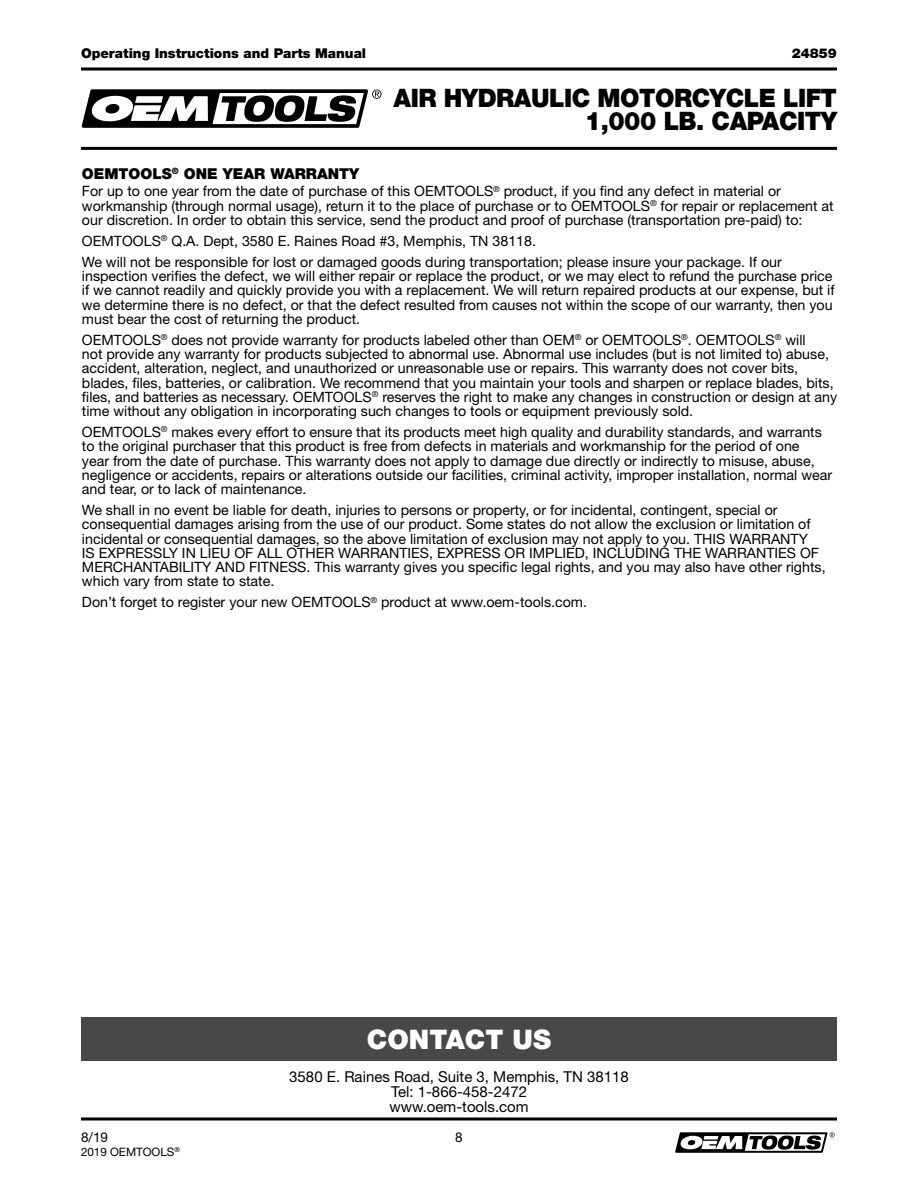
<style>
.page{position:relative;width:918px;height:1188px;background:#fff}
.page>*{position:absolute;margin:0;border:0;box-sizing:border-box;transform-origin:0 0}
.Body_copy_Headers{font:900 27px "Helvetica Neue LT";color:#fff}
.t1{font:900 25.5px/22.5px "Helvetica Neue LT";letter-spacing:-.02em;color:#000;text-align:right;scale:.96 1}
.t2{font:15px "Helvetica Neue LT";color:#000}
.Template_Bold_header{font:900 15px "Helvetica Neue LT";color:#000}
._24661_copy_no_inden{font:14.25px/14.2px "Helvetica Neue LT";color:#000}
.t3{font:900 13.5px "Helvetica Neue LT";color:#000}
.t4{font:13.5px "Helvetica Neue LT";color:#000}
.t5{font:11.7px "Helvetica Neue LT";color:#000}
</style>
<div class="page">
<hr style="left:81px;top:68px;width:756px;height:2px;background:#000">
<hr style="left:81px;top:147px;width:756px;height:3px;background:#000">
<hr style="left:81px;top:1118px;width:756px;height:2px;background:#000">
<svg style="left:82px;top:89px;width:299px;height:39px"></svg>
<svg style="left:675px;top:1132px;width:160px;height:21px"></svg>
<div style="left:81px;top:1017px;width:756px;height:43px;background:#484848"></div>
<p class="t3" style="left:81px;top:45px;width:287px">Operating Instructions and Parts Manual</p>
<p class="t3" style="left:792px;top:45px;width:47px">24859</p>
<h2 class="t1" style="left:394px;top:87px;width:463px">AIR HYDRAULIC MOTORCYCLE LIFT<br>1,000 LB. CAPACITY</h2>
<p class="Template_Bold_header" style="left:82px;top:164px;width:279px">OEMTOOLS<sup>®</sup> ONE YEAR WARRANTY</p>
<p class="_24661_copy_no_inden" style="left:82px;top:184px;width:753px">For up to one year from the date of purchase of this OEMTOOLS<sup>®</sup> product, if you find any defect in material or workmanship (through normal usage), return it to the place of purchase or to OEMTOOLS<sup>®</sup> for repair or replacement at our discretion. In order to obtain this service, send the product and proof of purchase (transportation pre-paid) to:</p>
<p class="_24661_copy_no_inden" style="left:82px;top:233px;width:456px">OEMTOOLS<sup>®</sup> Q.A. Dept, 3580 E. Raines Road #3, Memphis, TN 38118.</p>
<p class="_24661_copy_no_inden" style="left:82px;top:254px;width:754px">We will not be responsible for lost or damaged goods during transportation; please insure your package. If our inspection verifies the defect, we will either repair or replace the product, or we may elect to refund the purchase price if we cannot readily and quickly provide you with a replacement. We will return repaired products at our expense, but if we determine there is no defect, or that the defect resulted from causes not within the scope of our warranty, then you must bear the cost of returning the product.</p>
<p class="_24661_copy_no_inden" style="left:82px;top:332px;width:757px">OEMTOOLS<sup>®</sup> does not provide warranty for products labeled other than OEM<sup>®</sup> or OEMTOOLS<sup>®</sup>. OEMTOOLS<sup>®</sup> will<br>not provide any warranty for products subjected to abnormal use. Abnormal use includes (but is not limited to) abuse, accident, alteration, neglect, and unauthorized or unreasonable use or repairs. This warranty does not cover bits, blades, files, batteries, or calibration. We recommend that you maintain your tools and sharpen or replace blades, bits, files, and batteries as necessary. OEMTOOLS<sup>®</sup> reserves the right to make any changes in construction or design at any time without any obligation in incorporating such changes to tools or equipment previously sold.</p>
<p class="_24661_copy_no_inden" style="left:82px;top:425px;width:752px">OEMTOOLS<sup>®</sup> makes every effort to ensure that its products meet high quality and durability standards, and warrants to the original purchaser that this product is free from defects in materials and workmanship for the period of one<br>year from the date of purchase. This warranty does not apply to damage due directly or indirectly to misuse, abuse, negligence or accidents, repairs or alterations outside our facilities, criminal activity, improper installation, normal wear and tear, or to lack of maintenance.</p>
<p class="_24661_copy_no_inden" style="left:82px;top:503px;width:745px">We shall in no event be liable for death, injuries to persons or property, or for incidental, contingent, special or consequential damages arising from the use of our product. Some states do not allow the exclusion or limitation of incidental or consequential damages, so the above limitation of exclusion may not apply to you. THIS WARRANTY<br>IS EXPRESSLY IN LIEU OF ALL OTHER WARRANTIES, EXPRESS OR IMPLIED, INCLUDING THE WARRANTIES OF MERCHANTABILITY AND FITNESS. This warranty gives you specific legal rights, and you may also have other rights, which vary from state to state.</p>
<p class="_24661_copy_no_inden" style="left:82px;top:595px;width:507px">Don’t forget to register your new OEMTOOLS<sup>®</sup> product at www.oem-tools.com.</p>
<p class="t4" style="left:81px;top:1129px;width:29px">8/19</p>
<p class="t5" style="left:81px;top:1145px;width:100px">2019 OEMTOOLS<sup>®</sup></p>
<p class="Body_copy_Headers" style="left:367px;top:1023px;width:186px">CONTACT US</p>
<p class="t2" style="left:289px;top:1068px;width:341px">3580 E. Raines Road, Suite 3, Memphis, TN 38118</p>
<p class="t2" style="left:391px;top:1083px;width:137px">Tel: 1-866-458-2472</p>
<p class="t2" style="left:390px;top:1098px;width:141px">www.oem-tools.com</p>
<p class="t4" style="left:455px;top:1129px;width:9px">8</p>
</div>
